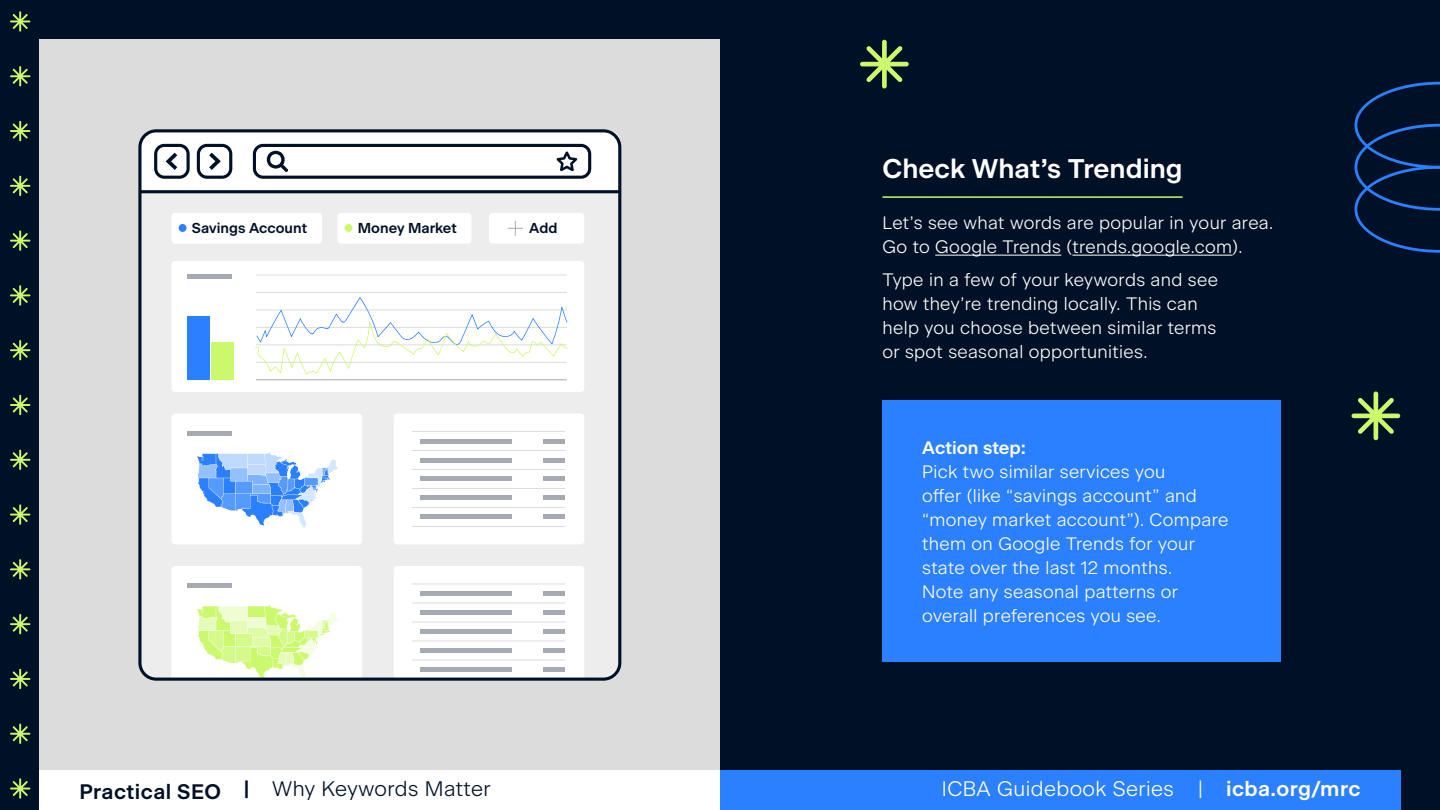
<style>
.page{position:relative;width:1440px;height:810px;background:#001026}
.page>*{position:absolute;margin:0;border:0;box-sizing:border-box;transform-origin:0 0}
.t1{font:600 27px "Beausite Classic";color:#fff}
.t2{font:300 21px "Beausite Classic";letter-spacing:.02em;color:#fff}
.t3{font:300 21px "Beausite Classic";letter-spacing:.02em;color:#001026}
.t4{font:300 18px/24px "Beausite Classic";letter-spacing:.02em;color:#fff}
.t5{font:600 18px "Beausite Classic";color:#fff}
.t6{font:600 14.4px "Beausite Classic";color:#001026}
.s1{font-weight:600}
</style>
<div class="page">
<div style="left:40px;top:770px;width:680px;height:40px;background:#fff"></div>
<div style="left:720px;top:770px;width:680px;height:40px;background:#2b80ff"></div>
<svg style="left:1355px;top:82px;width:85px;height:171px"></svg>
<div style="left:40px;top:40px;width:680px;height:730px;background:#dcdcdc"></div>
<svg style="left:138px;top:129px;width:483px;height:552px;background:#e8eced"></svg>
<svg style="left:141px;top:131px;width:479px;height:60px;background:#d5d7db"></svg>
<svg style="left:860px;top:40px;width:49px;height:48px"></svg>
<svg style="left:1352px;top:391px;width:48px;height:49px"></svg>
<svg style="left:10px;top:778px;width:20px;height:21px"></svg>
<svg style="left:10px;top:724px;width:20px;height:20px"></svg>
<svg style="left:10px;top:669px;width:20px;height:20px"></svg>
<svg style="left:10px;top:614px;width:20px;height:20px"></svg>
<svg style="left:10px;top:559px;width:20px;height:21px"></svg>
<svg style="left:10px;top:504px;width:20px;height:21px"></svg>
<svg style="left:10px;top:450px;width:20px;height:20px"></svg>
<svg style="left:10px;top:395px;width:20px;height:20px"></svg>
<svg style="left:10px;top:340px;width:20px;height:20px"></svg>
<svg style="left:10px;top:285px;width:20px;height:21px"></svg>
<svg style="left:10px;top:230px;width:20px;height:21px"></svg>
<svg style="left:10px;top:176px;width:20px;height:20px"></svg>
<svg style="left:10px;top:121px;width:20px;height:20px"></svg>
<svg style="left:10px;top:66px;width:20px;height:20px"></svg>
<svg style="left:10px;top:11px;width:20px;height:21px"></svg>
<hr style="left:882px;top:196px;width:301px;height:2px;background:#ccf86e">
<hr style="left:935px;top:255px;width:126px;height:1px;background:#fff">
<hr style="left:1072px;top:255px;width:161px;height:1px;background:#fff">
<div style="left:882px;top:400px;width:399px;height:262px;background:#2b80ff"></div>
<p class="t6" style="left:192px;top:217px;width:117px">Savings Account</p>
<p class="t6" style="left:358px;top:217px;width:100px">Money Market</p>
<p class="t6" style="left:529px;top:217px;width:30px">Add</p>
<h1 class="t1" style="left:882px;top:148px;width:302px">Check What’s Trending</h1>
<p class="t4" style="left:882px;top:209px;width:392px">Let’s see what words are popular in your area.<br>Go to Google Trends (trends.google.com).</p>
<p class="t4" style="left:882px;top:266px;width:337px">Type in a few of your keywords and see how they’re trending locally. This can help you choose between similar terms or spot seasonal opportunities.</p>
<p class="t5" style="left:922px;top:434px;width:105px">Action step:</p>
<p class="t4" style="left:922px;top:459px;width:308px">Pick two similar services you<br>offer (like “savings account” and “money market account”). Compare them on Google Trends for your state over the last 12 months.<br>Note any seasonal patterns or overall preferences you see.</p>
<p class="t3" style="left:80px;top:773px;width:413px"><span class="s1">Practical SEO |</span> Why Keywords Matter</p>
<p class="t2" style="left:942px;top:773px;width:420px">ICBA Guidebook Series | <span class="s1">icba.org/mrc</span></p>
</div>
